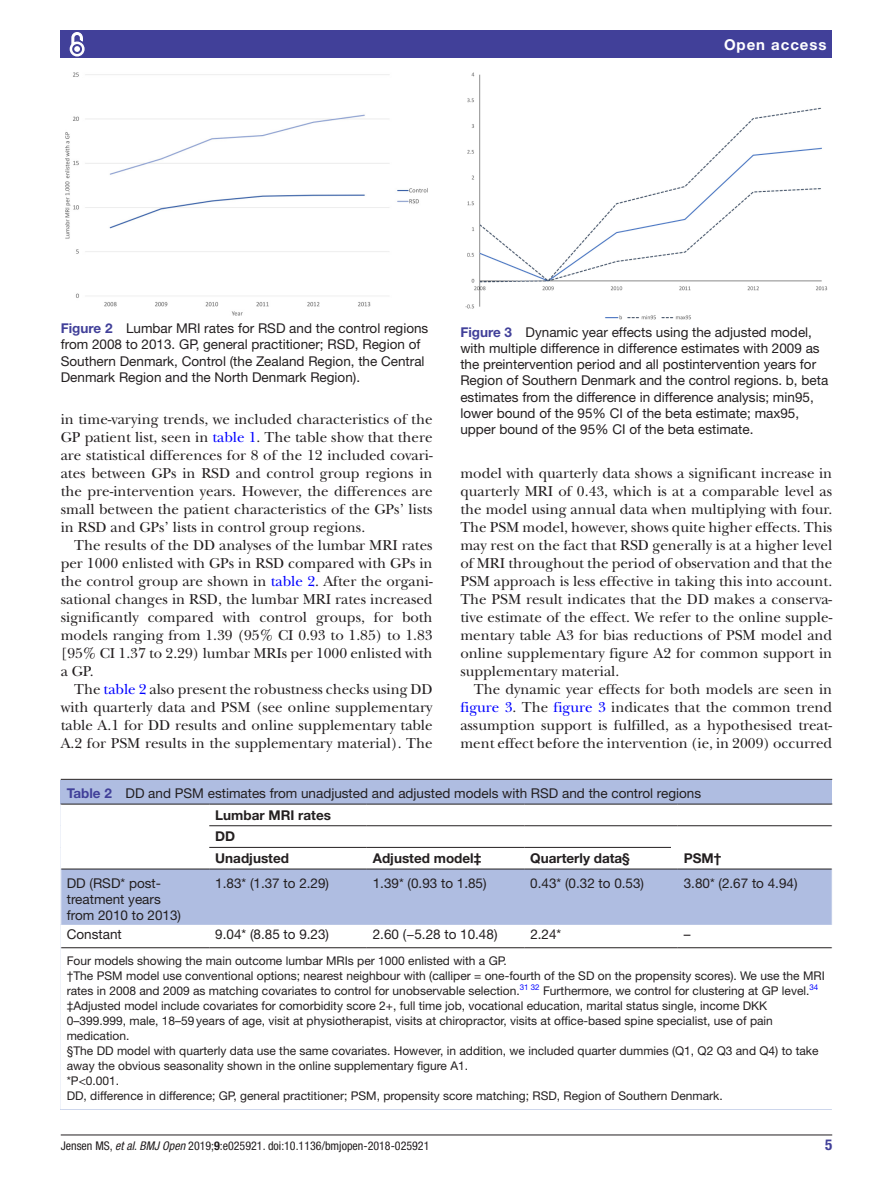
<style>
.page{position:relative;width:893px;height:1191px;background:#fff}
.page>*{position:absolute;margin:0;border:0;box-sizing:border-box;transform-origin:0 0}
.t1{font:15px/18px "New Baskerville";color:#231f20;text-align:justify}
.t2{font:700 15px "Helvetica Neue LT Std";letter-spacing:.065em;color:#fff}
.t3{font:700 condensed 15px "Helvetica Neue LT Std";color:#414099}
.t4{font:13.5px/16.2px "Helvetica Neue LT Std";color:#231f20}
.t5{font:700 13.5px "Helvetica Neue LT Std";color:#231f20}
.t6{font:12px/15px "Helvetica Neue LT Std";color:#231f20}
.t7{font:condensed 12px "Helvetica Neue LT Std";color:#231f20}
.t8{font:7.95px "Helvetica Neue LT Std";color:#00f}
.s1{font-weight:700;color:#414099}
.s2{color:#00f}
.s3{font-weight:700}
.s4{font-style:italic}
</style>
<div class="page">
<hr style="left:61px;top:1134px;width:771px;height:1px;background:#231f20">
<div style="left:61px;top:31px;width:771px;height:27px;background:#414099"></div>
<svg style="left:69px;top:32px;width:16px;height:25px"></svg>
<img style="left:66px;top:73px;width:361px;height:242px">
<div style="left:61px;top:780px;width:771px;height:329px;background:#afbde1"></div>
<hr style="left:61px;top:779px;width:771px;height:1px;background:#231f20">
<div style="left:61px;top:948px;width:771px;height:161px;background:#fff"></div>
<hr style="left:61px;top:803px;width:148px;height:1px;background:#231f20">
<hr style="left:209px;top:803px;width:158px;height:1px;background:#231f20">
<hr style="left:367px;top:803px;width:157px;height:1px;background:#231f20">
<hr style="left:524px;top:803px;width:154px;height:1px;background:#231f20">
<hr style="left:678px;top:803px;width:154px;height:1px;background:#231f20">
<hr style="left:209px;top:947px;width:158px;height:1px;background:#231f20">
<hr style="left:367px;top:947px;width:157px;height:1px;background:#231f20">
<hr style="left:524px;top:947px;width:154px;height:1px;background:#231f20">
<hr style="left:678px;top:947px;width:154px;height:1px;background:#231f20">
<hr style="left:61px;top:947px;width:148px;height:1px;background:#231f20">
<hr style="left:67px;top:964px;width:765px;height:2px;background:#fff">
<hr style="left:67px;top:994px;width:765px;height:2px;background:#fff">
<hr style="left:67px;top:1039px;width:765px;height:2px;background:#fff">
<hr style="left:67px;top:1069px;width:765px;height:2px;background:#fff">
<hr style="left:67px;top:1084px;width:765px;height:2px;background:#fff">
<hr style="left:67px;top:1099px;width:765px;height:2px;background:#fff">
<svg style="left:60px;top:804px;width:773px;height:143px"></svg>
<img style="left:466px;top:73px;width:361px;height:246px">
<p class="t2" style="left:724px;top:35px;width:104px">Open access</p>
<p class="t4" style="left:61px;top:320px;width:369px"><span class="s1">Figure 2</span> Lumbar MRI rates for RSD and the control regions from 2008 to 2013. GP, general practitioner; RSD, Region of Southern Denmark, Control (the Zealand Region, the Central Denmark Region and the North Denmark Region).</p>
<p class="t1" style="left:61px;top:410px;width:373px">in time-varying trends, we included characteristics of the GP patient list, seen in <span class="s2">table 1</span>. The table show that there are statistical differences for 8 of the 12 included covari&shy;ates between GPs in RSD and control group regions in the pre-intervention years. However, the differences are small between the patient characteristics of the GPs’ lists in RSD and GPs’ lists in control group regions.</p>
<p class="t1" style="left:61px;top:536px;width:373px;text-indent:14px">The results of the DD analyses of the lumbar MRI rates per 1000 enlisted with GPs in RSD compared with GPs in the control group are shown in <span class="s2">table 2</span>. After the organi&shy;sational changes in RSD, the lumbar MRI rates increased significantly compared with control groups, for both models ranging from 1.39 (95% CI 0.93 to 1.85) to 1.83 [95% CI 1.37 to 2.29) lumbar MRIs per 1000 enlisted with a GP.</p>
<p class="t1" style="left:61px;top:680px;width:373px;text-indent:14px">The <span class="s2">table 2</span> also present the robustness checks using DD with quarterly data and PSM (see online supplementary table A.1 for DD results and online supplementary table A.2 for PSM results in the supplementary material). The</p>
<p class="t4" style="left:460px;top:324px;width:369px"><span class="s1">Figure 3</span> Dynamic year effects using the adjusted model, with multiple difference in difference estimates with 2009 as the preintervention period and all postintervention years for Region of Southern Denmark and the control regions. b, beta estimates from the difference in difference analysis; min95, lower bound of the 95% CI of the beta estimate; max95, upper bound of the 95% CI of the beta estimate.</p>
<p class="t1" style="left:460px;top:464px;width:373px">model with quarterly data shows a significant increase in quarterly MRI of 0.43, which is at a comparable level as the model using annual data when multiplying with four.<br>The PSM model, however, shows quite higher effects. This may rest on the fact that RSD generally is at a higher level of MRI throughout the period of observation and that the PSM approach is less effective in taking this into account.<br>The PSM result indicates that the DD makes a conserva&shy;tive estimate of the effect. We refer to the online supple&shy;mentary table A3 for bias reductions of PSM model and online supplementary figure A2 for common support in supplementary material.</p>
<p class="t1" style="left:460px;top:680px;width:373px;text-indent:13px">The dynamic year effects for both models are seen in <span class="s2">figure 3</span>. The <span class="s2">figure 3</span> indicates that the common trend assumption support is fulfilled, as a hypothesised treat&shy;ment effect before the intervention (ie, in 2009) occurred</p>
<p class="t4" style="left:215px;top:782px;width:487px;line-height:21.8px;text-indent:-148px"><span class="s1">Table 2</span> DD and PSM estimates from unadjusted and adjusted models with RSD and the control regions<br><span class="s3">Lumbar MRI rates<br>DD<br>Unadjusted</span></p>
<p class="t5" style="left:373px;top:850px;width:110px">Adjusted model‡</p>
<p class="t5" style="left:530px;top:850px;width:101px">Quarterly data§</p>
<p class="t5" style="left:684px;top:850px;width:39px">PSM†</p>
<p class="t4" style="left:67px;top:874px;width:116px">DD (RSD* post&shy;treatment years from 2010 to 2013)</p>
<p class="t4" style="left:215px;top:874px;width:115px">1.83* (1.37 to 2.29)</p>
<p class="t4" style="left:373px;top:874px;width:115px">1.39* (0.93 to 1.85)</p>
<p class="t4" style="left:530px;top:874px;width:115px">0.43* (0.32 to 0.53)</p>
<p class="t4" style="left:684px;top:874px;width:115px">3.80* (2.67 to 4.94)</p>
<p class="t4" style="left:67px;top:925px;width:57px">Constant</p>
<p class="t4" style="left:215px;top:925px;width:115px">9.04* (8.85 to 9.23)</p>
<p class="t4" style="left:373px;top:925px;width:126px">2.60 (−5.28 to 10.48)</p>
<p class="t4" style="left:530px;top:925px;width:33px">2.24*</p>
<p class="t4" style="left:684px;top:925px;width:8px">–</p>
<p class="t6" style="left:67px;top:953px;width:760px">Four models showing the main outcome lumbar MRIs per 1000 enlisted with a GP.<br>†The PSM model use conventional options; nearest neighbour with (calliper = one-fourth of the SD on the propensity scores). We use the MRI rates in 2008 and 2009 as matching covariates to control for unobservable selection.</p>
<p class="t8" style="left:520px;top:982px;width:21px">31 32</p>
<p class="t6" style="left:543px;top:983px;width:268px">Furthermore, we control for clustering at GP level.</p>
<p class="t8" style="left:809px;top:982px;width:10px">34</p>
<p class="t6" style="left:67px;top:998px;width:753px">‡Adjusted model include covariates for comorbidity score 2+, full time job, vocational education, marital status single, income DKK 0–399.999, male, 18–59years of age, visit at physiotherapist, visits at chiropractor, visits at office-based spine specialist, use of pain medication.<br>§The DD model with quarterly data use the same covariates. However, in addition, we included quarter dummies (Q1, Q2 Q3 and Q4) to take away the obvious seasonality shown in the online supplementary figure A1.<br>*P&lt;0.001.<br>DD, difference in difference; GP, general practitioner; PSM, propensity score matching; RSD, Region of Southern Denmark.</p>
<p class="t7" style="left:61px;top:1138px;width:370px">Jensen MS, <span class="s4">et al</span>. <span class="s4">BMJ Open</span> 2019;<span class="s3">9</span>:e025921. doi:10.1136/bmjopen-2018-025921</p>
<p class="t3" style="left:825px;top:1135px;width:9px">5</p>
</div>
